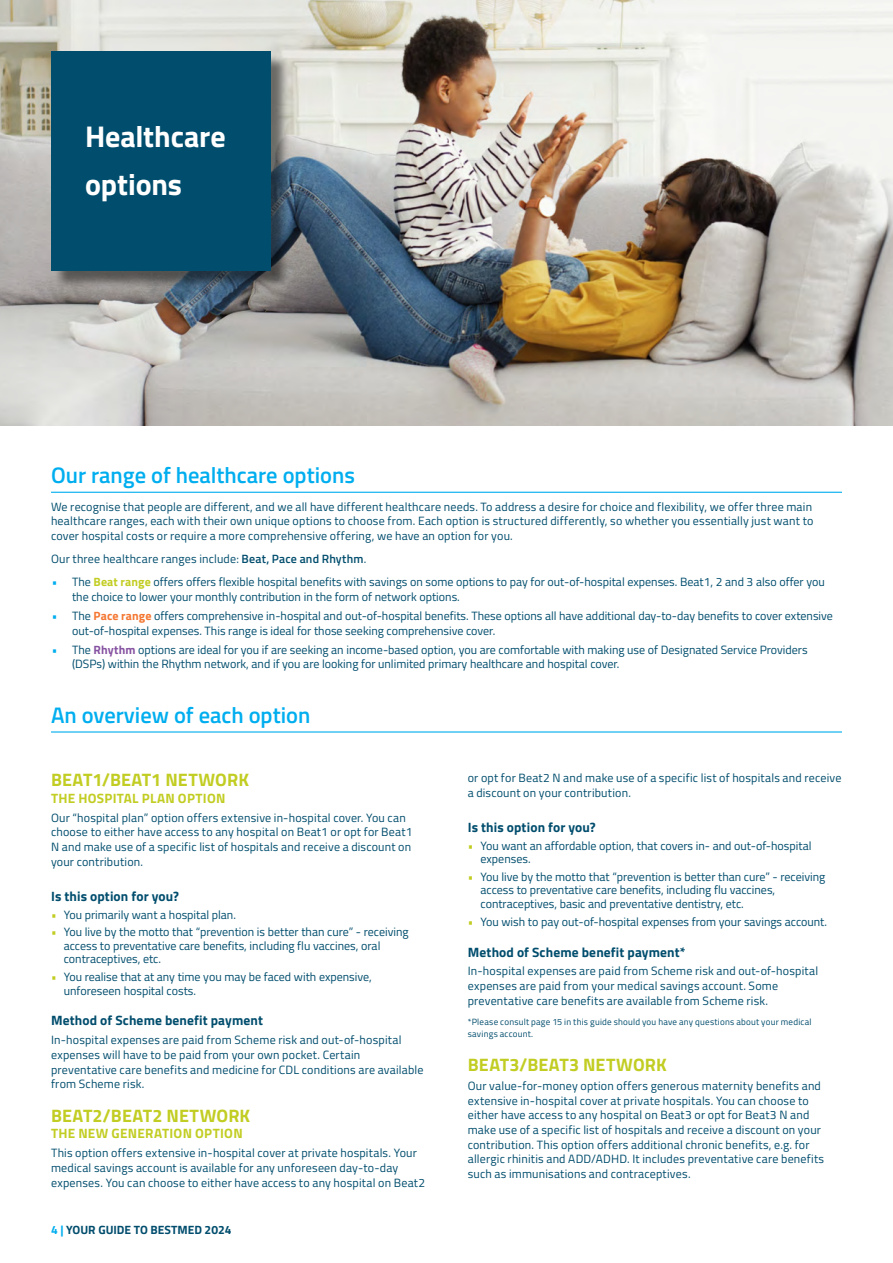
<style>
.page{position:relative;width:893px;height:1263px;background:#fff}
.page>*{position:absolute;margin:0;border:0;box-sizing:border-box;transform-origin:0 0}
.t1{font:700 30px/47.2px "Titillium Web";letter-spacing:-.005em;color:#fff}
.t2{font:600 22.5px "Titillium Web";color:#00aeef}
.t3{font:700 18px "Titillium Web";letter-spacing:.005em;color:#c2cd23}
.t4{font:700 13.5px "Titillium Web";letter-spacing:.01em;color:#004d6d}
.t5{font:700 13.5px "Titillium Web";letter-spacing:.02em;color:#c2cd23}
.t6{font:12px/14.7px "Titillium Web";letter-spacing:.01em;color:#004d6d}
.t7{font:700 12px "Titillium Web";color:#004d6d}
.t8{font:9px/12px "Titillium Web";letter-spacing:.025em;color:#004d6d}
.s1{font-weight:600}
.s2{font-weight:600;font-style:italic;color:#00aeef}
.s3{font-weight:700;color:#c2cd23}
.s4{font-weight:700;color:#f47732}
.s5{font-weight:700;color:#8652a1}
.s6{color:#c2cd23}
.s7{color:#00aeef}
</style>
<div class="page">
<img style="left:0;top:0;width:893px;height:425px">
<hr style="left:51px;top:492px;width:791px;height:1px;background:#00aeef">
<hr style="left:51px;top:731px;width:791px;height:1px;background:#00aeef">
<div style="left:53px;top:53px;width:237px;height:237px;background:#000;opacity:.5"></div>
<div style="left:51px;top:51px;width:220px;height:220px;background:#004d6d"></div>
<h1 class="t1" style="left:85px;top:112px;width:142px">Healthcare options</h1>
<h2 class="t2" style="left:51px;top:458px;width:305px">Our range of healthcare options</h2>
<p class="t6" style="left:51px;top:498px;width:764px;text-align:justify">We recognise that people are different, and we all have different healthcare needs. To address a desire for choice and flexibility, we offer three main healthcare ranges, each with their own unique options to choose from. Each option is structured differently, so whether you essentially just want to cover hospital costs or require a more comprehensive offering, we have an option for you.</p>
<p class="t6" style="left:51px;top:551px;width:317px">Our three healthcare ranges include: <span class="s1">Beat, Pace and Rhythm</span>.</p>
<p class="t6" style="left:72px;top:574px;width:754px;text-indent:-21px"><span class="s2">•</span> The <span class="s3">Beat range</span> offers offers flexible hospital benefits with savings on some options to pay for out-of-hospital expenses. Beat1, 2 and 3 also offer you the choice to lower your monthly contribution in the form of network options.</p>
<p class="t6" style="left:72px;top:608px;width:762px;text-indent:-21px"><span class="s2">•</span> The <span class="s4">Pace range</span> offers comprehensive in-hospital and out-of-hospital benefits. These options all have additional day-to-day benefits to cover extensive out-of-hospital expenses. This range is ideal for those seeking comprehensive cover.</p>
<p class="t6" style="left:72px;top:642px;width:737px;text-indent:-21px"><span class="s2">•</span> The <span class="s5">Rhythm</span> options are ideal for you if are seeking an income-based option, you are comfortable with making use of Designated Service Providers (DSPs) within the Rhythm network, and if you are looking for unlimited primary healthcare and hospital cover.</p>
<h2 class="t2" style="left:51px;top:698px;width:261px">An overview of each option</h2>
<h3 class="t3" style="left:51px;top:766px;width:199px">BEAT1/BEAT1 NETWORK</h3>
<p class="t5" style="left:51px;top:788px;width:176px">THE HOSPITAL PLAN OPTION</p>
<p class="t6" style="left:51px;top:809px;width:363px">Our “hospital plan” option offers extensive in-hospital cover. You can choose to either have access to any hospital on Beat1 or opt for Beat1<br>N and make use of a specific list of hospitals and receive a discount on your contribution.</p>
<p class="t4" style="left:51px;top:886px;width:129px">Is this option for you?</p>
<p class="t6" style="left:51px;top:906px;width:186px"><span class="s6">•</span> You primarily want a hospital plan.</p>
<p class="t6" style="left:64px;top:925px;width:346px;line-height:13.5px;text-indent:-13px"><span class="s6">•</span> You live by the motto that “prevention is better than cure” - receiving access to preventative care benefits, including flu vaccines, oral contraceptives, etc.</p>
<p class="t6" style="left:64px;top:969px;width:310px;line-height:13.5px;text-indent:-13px"><span class="s6">•</span> You realise that at any time you may be faced with expensive, unforeseen hospital costs.</p>
<p class="t4" style="left:51px;top:1010px;width:213px">Method of Scheme benefit payment</p>
<p class="t6" style="left:51px;top:1032px;width:374px">In-hospital expenses are paid from Scheme risk and out-of-hospital expenses will have to be paid from your own pocket. Certain preventative care benefits and medicine for CDL conditions are available from Scheme risk.</p>
<h3 class="t3" style="left:51px;top:1102px;width:201px">BEAT2/BEAT2 NETWORK</h3>
<p class="t5" style="left:51px;top:1123px;width:193px">THE NEW GENERATION OPTION</p>
<p class="t6" style="left:51px;top:1145px;width:376px">This option offers extensive in-hospital cover at private hospitals. Your medical savings account is available for any unforeseen day-to-day expenses. You can choose to either have access to any hospital on Beat2</p>
<p class="t7" style="left:51px;top:1221px;width:182px"><span class="s7">4 |</span> YOUR GUIDE TO BESTMED 2024</p>
<p class="t6" style="left:468px;top:770px;width:375px">or opt for Beat2 N and make use of a specific list of hospitals and receive a discount on your contribution.</p>
<p class="t4" style="left:468px;top:817px;width:129px">Is this option for you?</p>
<p class="t6" style="left:480px;top:838px;width:332px;line-height:13.5px;text-indent:-13px"><span class="s6">•</span> You want an affordable option, that covers in- and out-of-hospital expenses.</p>
<p class="t6" style="left:480px;top:869px;width:346px;line-height:13.5px;text-indent:-13px"><span class="s6">•</span> You live by the motto that “prevention is better than cure” - receiving access to preventative care benefits, including flu vaccines, contraceptives, basic and preventative dentistry, etc.</p>
<p class="t6" style="left:468px;top:913px;width:361px"><span class="s6">•</span> You wish to pay out-of-hospital expenses from your savings account.</p>
<p class="t4" style="left:468px;top:941px;width:219px">Method of Scheme benefit payment*</p>
<p class="t6" style="left:468px;top:963px;width:352px">In-hospital expenses are paid from Scheme risk and out-of-hospital expenses are paid from your medical savings account. Some preventative care benefits are available from Scheme risk.</p>
<p class="t8" style="left:468px;top:1016px;width:345px">*Please consult page 15 in this guide should you have any questions about your medical savings account.</p>
<h3 class="t3" style="left:468px;top:1051px;width:200px">BEAT3/BEAT3 NETWORK</h3>
<p class="t6" style="left:468px;top:1078px;width:358px">Our value-for-money option offers generous maternity benefits and extensive in-hospital cover at private hospitals. You can choose to either have access to any hospital on Beat3 or opt for Beat3 N and make use of a specific list of hospitals and receive a discount on your contribution. This option offers additional chronic benefits, e.g. for allergic rhinitis and ADD/ADHD. It includes preventative care benefits such as immunisations and contraceptives.</p>
</div>
